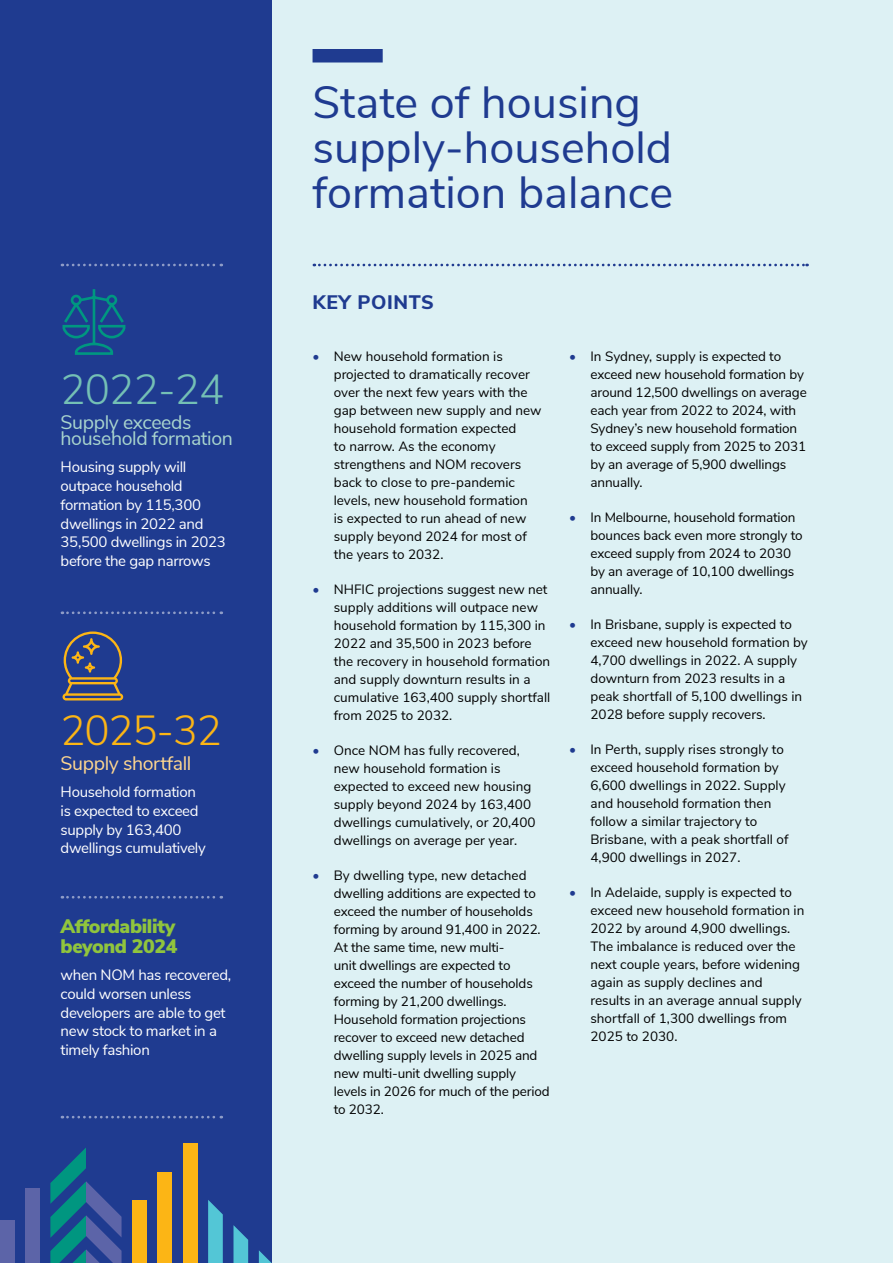
<style>
.page{position:relative;width:893px;height:1263px;background:#fff}
.page>*{position:absolute;margin:0;border:0;box-sizing:border-box;transform-origin:0 0}
.t1{font:45px/45px "Nunito Sans";color:#1f3b90}
.t2{font:300 42px "Nunito Sans";letter-spacing:-.02em;color:#74c0b5}
.t3{font:300 42px "Nunito Sans";letter-spacing:-.03em;color:#fcb515}
.t4{font:19.5px/16.2px "Nunito Sans";letter-spacing:-.02em;color:#a9d5ce}
.t5{font:900 19.5px/19.5px "Nunito Sans";letter-spacing:-.02em;color:#90c53d}
.t6{font:19.5px "Nunito Sans";letter-spacing:-.02em;color:#ffd78f}
.t7{font:800 19.5px "Nunito Sans";letter-spacing:.03em;color:#1f3b90}
.t8{font:15px/18.8px "Nunito Sans";letter-spacing:-.02em;color:#fff}
.t9{font:13.5px/18px "Nunito Sans";color:#000}
.s1{color:#1f3b90}
</style>
<div class="page">
<div style="left:0;top:0;width:272px;height:1263px;background:#1f3b90"></div>
<div style="left:132px;top:1201px;width:15px;height:62px;background:#fcb515"></div>
<svg style="left:50px;top:1148px;width:72px;height:115px"></svg>
<div style="left:0;top:1221px;width:14px;height:42px;background:#5c64a8"></div>
<div style="left:157px;top:1173px;width:15px;height:90px;background:#fcb515"></div>
<svg style="left:208px;top:1200px;width:15px;height:63px"></svg>
<svg style="left:233px;top:1225px;width:15px;height:38px"></svg>
<div style="left:25px;top:1189px;width:15px;height:74px;background:#5c64a8"></div>
<div style="left:183px;top:1143px;width:14px;height:120px;background:#fcb515"></div>
<svg style="left:259px;top:1250px;width:13px;height:13px"></svg>
<div style="left:272px;top:0;width:621px;height:1263px;background:#ddf1f4"></div>
<svg style="left:314px;top:264px;width:494px;height:2px"></svg>
<div style="left:313px;top:49px;width:70px;height:14px;background:#1f3b90"></div>
<svg style="left:62px;top:289px;width:64px;height:66px"></svg>
<svg style="left:62px;top:611px;width:160px;height:3px"></svg>
<svg style="left:62px;top:896px;width:160px;height:2px"></svg>
<svg style="left:62px;top:264px;width:160px;height:2px"></svg>
<svg style="left:62px;top:1116px;width:160px;height:2px"></svg>
<svg style="left:63px;top:631px;width:60px;height:69px"></svg>
<h2 class="t2" style="left:61px;top:359px;width:165px">2022-24</h2>
<h3 class="t4" style="left:61px;top:413px;width:174px">Supply exceeds household formation</h3>
<p class="t8" style="left:61px;top:457px;width:167px">Housing supply will outpace household formation by 115,300 dwellings in 2022 and<br>35,500 dwellings in 2023 before the gap narrows</p>
<h2 class="t3" style="left:61px;top:699px;width:163px">2025-32</h2>
<h3 class="t6" style="left:61px;top:749px;width:132px">Supply shortfall</h3>
<p class="t8" style="left:61px;top:781px;width:147px">Household formation is expected to exceed supply by 163,400 dwellings cumulatively</p>
<h3 class="t5" style="left:61px;top:916px;width:118px">Affordability beyond 2024</h3>
<p class="t8" style="left:61px;top:964px;width:172px">when NOM has recovered, could worsen unless developers are able to get new stock to market in a timely fashion</p>
<h1 class="t1" style="left:313px;top:77px;width:362px">State of housing supply-household formation balance</h1>
<h3 class="t7" style="left:313px;top:288px;width:123px">KEY POINTS</h3>
<p class="t9" style="left:334px;top:346px;width:209px;text-indent:-21px"><span class="s1">•</span> New household formation is projected to dramatically recover over the next few years with the gap between new supply and new household formation expected<br>to narrow. As the economy strengthens and NOM recovers back to close to pre-pandemic levels, new household formation<br>is expected to run ahead of new supply beyond 2024 for most of the years to 2032.</p>
<p class="t9" style="left:334px;top:579px;width:218px;text-indent:-21px"><span class="s1">•</span> NHFIC projections suggest new net supply additions will outpace new household formation by 115,300 in<br>2022 and 35,500 in 2023 before the recovery in household formation and supply downturn results in a cumulative 163,400 supply shortfall from 2025 to 2032.</p>
<p class="t9" style="left:334px;top:740px;width:203px;text-indent:-21px"><span class="s1">•</span> Once NOM has fully recovered, new household formation is expected to exceed new housing supply beyond 2024 by 163,400 dwellings cumulatively, or 20,400 dwellings on average per year.</p>
<p class="t9" style="left:334px;top:865px;width:217px;text-indent:-21px"><span class="s1">•</span> By dwelling type, new detached dwelling additions are expected to exceed the number of households forming by around 91,400 in 2022.<br>At the same time, new multi-<br>unit dwellings are expected to exceed the number of households forming by 21,200 dwellings.<br>Household formation projections recover to exceed new detached dwelling supply levels in 2025 and new multi-unit dwelling supply levels in 2026 for much of the period to 2032.</p>
<p class="t9" style="left:590px;top:346px;width:218px;text-indent:-21px"><span class="s1">•</span> In Sydney, supply is expected to exceed new household formation by around 12,500 dwellings on average each year from 2022 to 2024, with<br>Sydney’s new household formation to exceed supply from 2025 to 2031 by an average of 5,900 dwellings annually.</p>
<p class="t9" style="left:590px;top:507px;width:214px;text-indent:-21px"><span class="s1">•</span> In Melbourne, household formation bounces back even more strongly to exceed supply from 2024 to 2030 by an average of 10,100 dwellings annually.</p>
<p class="t9" style="left:590px;top:614px;width:219px;text-indent:-21px"><span class="s1">•</span> In Brisbane, supply is expected to exceed new household formation by 4,700 dwellings in 2022. A supply downturn from 2023 results in a peak shortfall of 5,100 dwellings in 2028 before supply recovers.</p>
<p class="t9" style="left:590px;top:739px;width:199px;text-indent:-21px"><span class="s1">•</span> In Perth, supply rises strongly to exceed household formation by<br>6,600 dwellings in 2022. Supply and household formation then follow a similar trajectory to<br>Brisbane, with a peak shortfall of<br>4,900 dwellings in 2027.</p>
<p class="t9" style="left:590px;top:882px;width:215px;text-indent:-21px"><span class="s1">•</span> In Adelaide, supply is expected to exceed new household formation in<br>2022 by around 4,900 dwellings.<br>The imbalance is reduced over the next couple years, before widening again as supply declines and results in an average annual supply shortfall of 1,300 dwellings from<br>2025 to 2030.</p>
</div>
